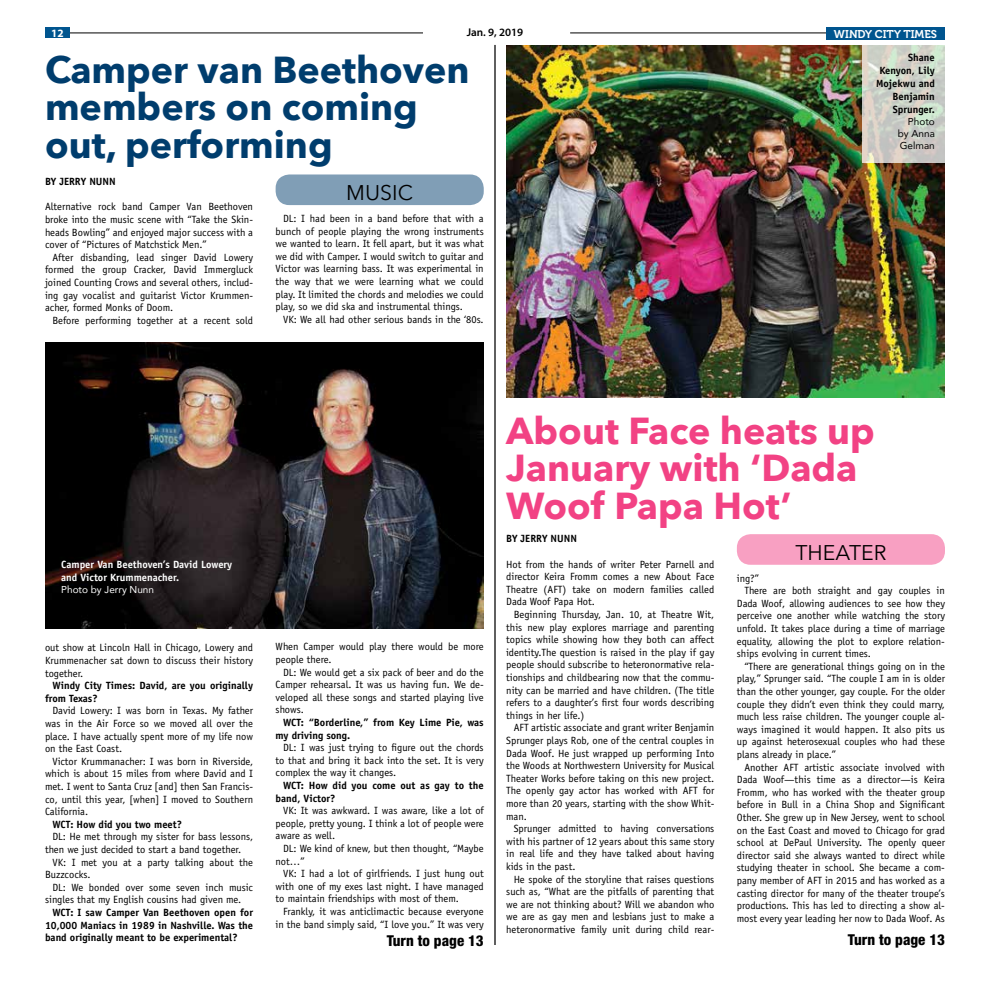
<style>
.page{position:relative;width:990px;height:990px;background:#fff}
.page>*{position:absolute;margin:0;border:0;box-sizing:border-box;transform-origin:0 0}
.t1{font:700 37.5px/37.5px "Avenir Next";color:#003d6d}
.t2{font:700 37.5px/37.5px "Avenir Next";color:#f24284}
.t3{font:21.25px "Avenir Next";color:#000}
.t4{font:800 condensed 15px "Helvetica Neue";color:#000}
.t5{font:11.25px "Museo 700";color:#fff}
.t6{font:600 11.25px "Myriad Pro";color:#000}
.t7{font:700 11.25px "Myriad Pro";color:#fff}
.t8{font:10.5px/12.6px "Officina Sans";color:#000;text-align:justify}
.t9{font:700 10.5px/12.6px "Officina Sans";color:#000}
.t10{font:700 10.5px/13.1px "Officina Sans";color:#fff}
.t11{font:10px/12px "Avenir";color:#000;text-align:justify}
.t12{font:10px "Avenir";color:#fff}
</style>
<div class="page">
<hr style="left:570px;top:33px;width:374px;height:1px;background:#000">
<hr style="left:65px;top:33px;width:358px;height:1px;background:#000">
<div style="left:45px;top:27px;width:25px;height:11px;background:#00558f"></div>
<div style="left:826px;top:27px;width:119px;height:13px;background:#00558f"></div>
<img style="left:506px;top:45px;width:439px;height:352px">
<svg style="left:863px;top:45px;width:82px;height:117px;background:#cfd1c7"></svg>
<div style="left:737px;top:534px;width:208px;height:31px;background:#f8a0c2;border-radius:14px"></div>
<div style="left:276px;top:174px;width:208px;height:31px;background:#809eb6;border-radius:14px"></div>
<img style="left:45px;top:342px;width:439px;height:286px">
<hr style="left:494px;top:45px;width:2px;height:900px;background:#000">
<p class="t7" style="left:51px;top:26px;width:14px">12</p>
<p class="t6" style="left:467px;top:25px;width:58px">Jan. 9, 2019</p>
<p class="t5" style="left:834px;top:28px;width:105px">WINDY CITY TIMES</p>
<h1 class="t1" style="left:45px;top:50px;width:426px">Camper van Beethoven members on coming out, performing</h1>
<h2 class="t3" style="left:346px;top:175px;width:68px">MUSIC</h2>
<p class="t9" style="left:45px;top:175px;width:72px">BY JERRY NUNN</p>
<p class="t8" style="left:45px;top:201px;width:210px">Alternative rock band Camper Van Beethoven broke into the music scene with “Take the Skin&shy;heads Bowling” and enjoyed major success with a cover of “Pictures of Matchstick Men.”</p>
<p class="t8" style="left:45px;top:251px;width:210px;text-indent:7px">After disbanding, lead singer David Lowery formed the group Cracker, David Immergluck joined Counting Crows and several others, includ&shy;ing gay vocalist and guitarist Victor Krummen&shy;acher, formed Monks of Doom.</p>
<p class="t8" style="left:52px;top:314px;width:202px">Before performing together at a recent sold</p>
<p class="t8" style="left:276px;top:212px;width:210px;text-indent:7px">DL: I had been in a band before that with a bunch of people playing the wrong instruments we wanted to learn. It fell apart, but it was what we did with Camper. I would switch to guitar and Victor was learning bass. It was experimental in the way that we were learning what we could play. It limited the chords and melodies we could play, so we did ska and instrumental things.</p>
<p class="t8" style="left:283px;top:313px;width:202px">VK: We all had other serious bands in the ‘80s.</p>
<p class="t9" style="left:876px;top:50px;width:60px;line-height:13.1px;text-align:right">Shane<br>Kenyon, Lily<br>Mojekwu and<br>Benjamin<br>Sprunger.</p>
<p class="t11" style="left:898px;top:115px;width:39px;text-indent:10px">Photo by Anna Gelman</p>
<h1 class="t2" style="left:506px;top:411px;width:370px">About Face heats up<br>January with ‘Dada<br>Woof Papa Hot’</h1>
<p class="t10" style="left:61px;top:558px;width:173px">Camper Van Beethoven’s David Lowery and Victor Krummenacher.</p>
<p class="t12" style="left:61px;top:582px;width:94px">Photo by Jerry Nunn</p>
<p class="t8" style="left:45px;top:642px;width:210px">out show at Lincoln Hall in Chicago, Lowery and Krummenacher sat down to discuss their history together.</p>
<p class="t9" style="left:45px;top:679px;width:210px;text-indent:7px">Windy City Times: David, are you originally from Texas?</p>
<p class="t8" style="left:45px;top:705px;width:210px;text-indent:7px">David Lowery: I was born in Texas. My father was in the Air Force so we moved all over the place. I have actually spent more of my life now on the East Coast.</p>
<p class="t8" style="left:45px;top:755px;width:210px;text-indent:7px">Victor Krummanacher: I was born in Riverside, which is about 15 miles from where David and I met. I went to Santa Cruz [and] then San Francis&shy;co, until this year, [when] I moved to Southern California.</p>
<p class="t9" style="left:52px;top:818px;width:131px">WCT: How did you two meet?</p>
<p class="t8" style="left:45px;top:831px;width:210px;text-indent:7px">DL: He met through my sister for bass lessons, then we just decided to start a band together.</p>
<p class="t8" style="left:45px;top:856px;width:210px;text-indent:7px">VK: I met you at a party talking about the<br>Buzzcocks.</p>
<p class="t8" style="left:45px;top:881px;width:210px;text-indent:7px">DL: We bonded over some seven inch music singles that my English cousins had given me.</p>
<p class="t9" style="left:45px;top:906px;width:210px;text-align:justify;text-indent:7px">WCT: I saw Camper Van Beethoven open for 10,000 Maniacs in 1989 in Nashville. Was the band originally meant to be experimental?</p>
<p class="t9" style="left:506px;top:532px;width:72px">BY JERRY NUNN</p>
<p class="t8" style="left:506px;top:558px;width:210px">Hot from the hands of writer Peter Parnell and director Keira Fromm comes a new About Face Theatre (AFT) take on modern families called Dada Woof Papa Hot.</p>
<p class="t8" style="left:506px;top:608px;width:210px;text-indent:7px">Beginning Thursday, Jan. 10, at Theatre Wit, this new play explores marriage and parenting topics while showing how they both can affect identity.The question is raised in the play if gay people should subscribe to heteronormative rela&shy;tionships and childbearing now that the commu&shy;nity can be married and have children. (The title refers to a daughter’s first four words describing things in her life.)</p>
<p class="t8" style="left:506px;top:722px;width:210px;text-indent:7px">AFT artistic associate and grant writer Benjamin Sprunger plays Rob, one of the central couples in Dada Woof. He just wrapped up performing Into the Woods at Northwestern University for Musical Theater Works before taking on this new project.<br>The openly gay actor has worked with AFT for more than 20 years, starting with the show Whit&shy;man.</p>
<p class="t8" style="left:506px;top:822px;width:210px;text-indent:7px">Sprunger admitted to having conversations with his partner of 12 years about this same story in real life and they have talked about having kids in the past.</p>
<p class="t8" style="left:506px;top:873px;width:210px;text-indent:7px">He spoke of the storyline that raises questions such as, “What are the pitfalls of parenting that we are not thinking about? Will we abandon who we are as gay men and lesbians just to make a heteronormative family unit during child rear-</p>
<h2 class="t3" style="left:795px;top:535px;width:92px">THEATER</h2>
<p class="t8" style="left:737px;top:572px;width:24px">ing?”</p>
<p class="t8" style="left:744px;top:584px;width:202px">There are both straight and gay couples in</p>
<p class="t8" style="left:737px;top:597px;width:210px">Dada Woof, allowing audiences to see how they</p>
<p class="t8" style="left:737px;top:610px;width:210px">perceive one another while watching the story</p>
<p class="t8" style="left:737px;top:622px;width:210px">unfold. It takes place during a time of marriage</p>
<p class="t8" style="left:737px;top:635px;width:210px">equality, allowing the plot to explore relation-</p>
<p class="t8" style="left:737px;top:647px;width:136px">ships evolving in current times.</p>
<p class="t8" style="left:744px;top:660px;width:202px">“There are generational things going on in the</p>
<p class="t8" style="left:737px;top:673px;width:210px">play,” Sprunger said. “The couple I am in is older</p>
<p class="t8" style="left:737px;top:685px;width:210px">than the other younger, gay couple. For the older</p>
<p class="t8" style="left:737px;top:698px;width:210px">couple they didn’t even think they could marry,</p>
<p class="t8" style="left:737px;top:710px;width:210px">much less raise children. The younger couple al-</p>
<p class="t8" style="left:737px;top:723px;width:210px">ways imagined it would happen. It also pits us</p>
<p class="t8" style="left:737px;top:736px;width:210px">up against heterosexual couples who had these</p>
<p class="t8" style="left:737px;top:748px;width:101px">plans already in place.”</p>
<p class="t8" style="left:744px;top:761px;width:202px">Another AFT artistic associate involved with</p>
<p class="t8" style="left:737px;top:773px;width:210px">Dada Woof—this time as a director—is Keira</p>
<p class="t8" style="left:737px;top:786px;width:210px">Fromm, who has worked with the theater group</p>
<p class="t8" style="left:737px;top:799px;width:210px">before in Bull in a China Shop and Significant</p>
<p class="t8" style="left:737px;top:811px;width:210px">Other. She grew up in New Jersey, went to school</p>
<p class="t8" style="left:737px;top:824px;width:210px">on the East Coast and moved to Chicago for grad</p>
<p class="t8" style="left:737px;top:836px;width:210px">school at DePaul University. The openly queer</p>
<p class="t8" style="left:737px;top:849px;width:210px">director said she always wanted to direct while</p>
<p class="t8" style="left:737px;top:862px;width:210px">studying theater in school. She became a com-</p>
<p class="t8" style="left:737px;top:874px;width:210px">pany member of AFT in 2015 and has worked as a</p>
<p class="t8" style="left:737px;top:887px;width:210px">casting director for many of the theater troupe’s</p>
<p class="t8" style="left:737px;top:899px;width:210px">productions. This has led to directing a show al-</p>
<p class="t8" style="left:737px;top:912px;width:210px">most every year leading her now to Dada Woof. As</p>
<p class="t8" style="left:276px;top:641px;width:210px">When Camper would play there would be more people there.</p>
<p class="t8" style="left:276px;top:666px;width:210px;text-indent:7px">DL: We would get a six pack of beer and do the Camper rehearsal. It was us having fun. We de&shy;veloped all these songs and started playing live shows.</p>
<p class="t9" style="left:276px;top:716px;width:210px;text-indent:7px">WCT: “Borderline,” from Key Lime Pie, was my driving song.</p>
<p class="t8" style="left:276px;top:741px;width:210px;text-indent:7px">DL: I was just trying to figure out the chords to that and bring it back into the set. It is very complex the way it changes.</p>
<p class="t9" style="left:276px;top:779px;width:210px;text-indent:7px">WCT: How did you come out as gay to the band, Victor?</p>
<p class="t8" style="left:276px;top:804px;width:210px;text-indent:7px">VK: It was awkward. I was aware, like a lot of people, pretty young. I think a lot of people were aware as well.</p>
<p class="t8" style="left:276px;top:842px;width:210px;text-indent:7px">DL: We kind of knew, but then thought, “Maybe not…”</p>
<p class="t8" style="left:276px;top:867px;width:210px;text-indent:7px">VK: I had a lot of girlfriends. I just hung out with one of my exes last night. I have managed to maintain friendships with most of them.</p>
<p class="t8" style="left:276px;top:905px;width:210px;text-align:right">Frankly, it was anticlimactic because everyone in the band simply said, “I love you.” It was very</p>
<h3 class="t4" style="left:387px;top:931px;width:99px">Turn to page 13</h3>
<h3 class="t4" style="left:848px;top:930px;width:99px">Turn to page 13</h3>
</div>
